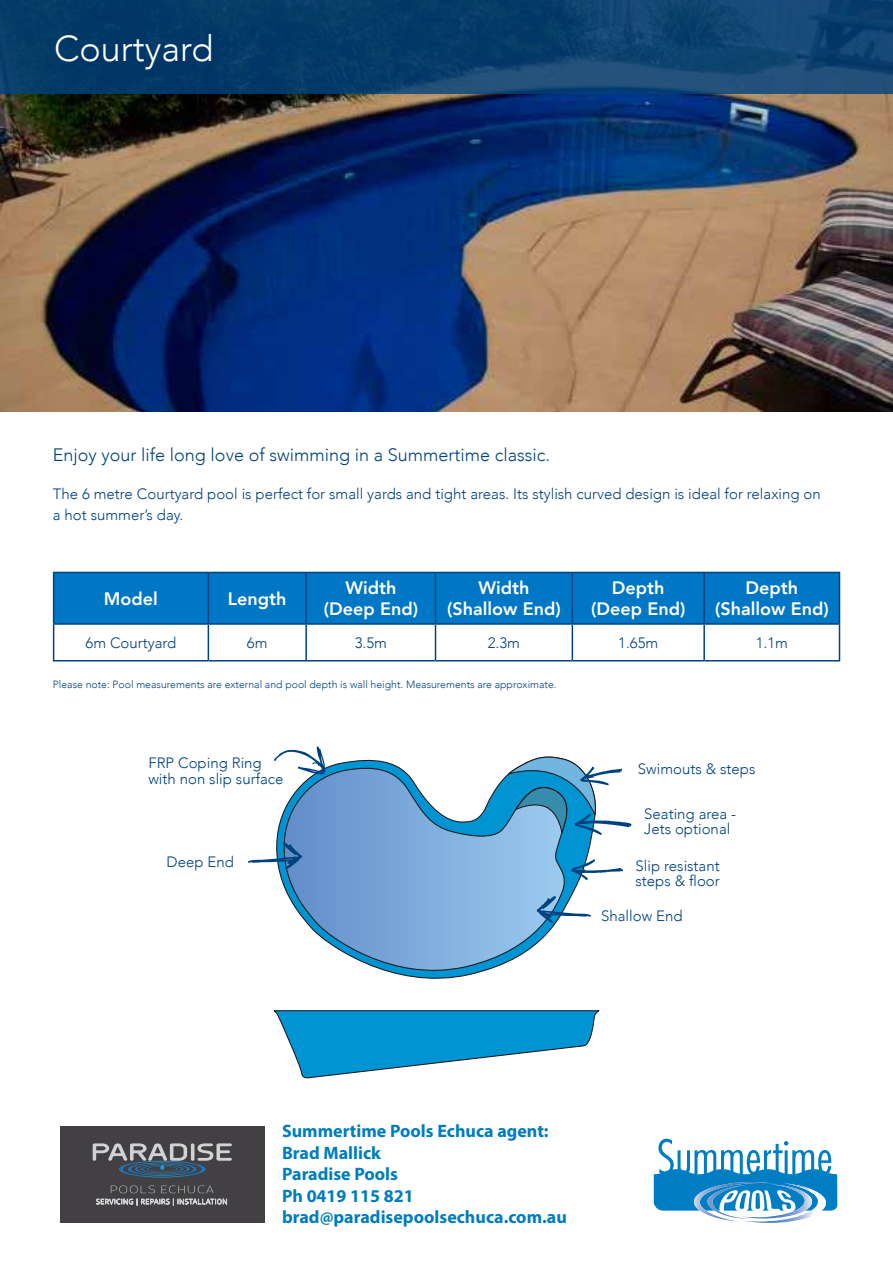
<style>
.page{position:relative;width:893px;height:1263px;background:#fff}
.page>*{position:absolute;margin:0;border:0;box-sizing:border-box;transform-origin:0 0}
.t1{font:300 36px "Avenir";color:#fff}
.t2{font:700 18px/21.6px "Myriad Pro";color:#007dbd}
.t3{font:800 18px/21px "Avenir";color:#fff;text-align:center}
.t4{font:300 18px "Avenir";color:#00427f}
.t5{font:300 15px/15px "Avenir";color:#00427f}
.t6{font:300 10.5px "Avenir";color:#00427f}
</style>
<div class="page">
<img style="left:0;top:94px;width:893px;height:317px">
<svg style="left:0;top:0;width:893px;height:94px;background:#0a3f6c"></svg>
<div style="left:54px;top:573px;width:785px;height:50px;background:#0077c4"></div>
<hr style="left:53px;top:625px;width:1px;height:35px;background:#00427f">
<hr style="left:208px;top:625px;width:1px;height:35px;background:#00427f">
<hr style="left:305px;top:625px;width:2px;height:35px;background:#00427f">
<hr style="left:435px;top:625px;width:1px;height:35px;background:#00427f">
<hr style="left:572px;top:625px;width:1px;height:35px;background:#00427f">
<hr style="left:703px;top:625px;width:2px;height:35px;background:#00427f">
<hr style="left:839px;top:625px;width:1px;height:35px;background:#00427f">
<hr style="left:53px;top:660px;width:155px;height:1px;background:#00427f">
<hr style="left:208px;top:660px;width:98px;height:1px;background:#00427f">
<hr style="left:306px;top:660px;width:129px;height:1px;background:#00427f">
<hr style="left:435px;top:660px;width:137px;height:1px;background:#00427f">
<hr style="left:572px;top:660px;width:132px;height:1px;background:#00427f">
<hr style="left:704px;top:660px;width:136px;height:1px;background:#00427f">
<hr style="left:53px;top:572px;width:155px;height:1px;background:#00427f">
<hr style="left:53px;top:573px;width:1px;height:50px;background:#00427f">
<hr style="left:208px;top:572px;width:98px;height:1px;background:#00427f">
<hr style="left:208px;top:573px;width:1px;height:50px;background:#00427f">
<hr style="left:306px;top:572px;width:129px;height:1px;background:#00427f">
<hr style="left:305px;top:573px;width:2px;height:50px;background:#00427f">
<hr style="left:435px;top:572px;width:137px;height:1px;background:#00427f">
<hr style="left:435px;top:573px;width:1px;height:50px;background:#00427f">
<hr style="left:572px;top:572px;width:132px;height:1px;background:#00427f">
<hr style="left:572px;top:573px;width:1px;height:50px;background:#00427f">
<hr style="left:704px;top:572px;width:136px;height:1px;background:#00427f">
<hr style="left:703px;top:573px;width:2px;height:50px;background:#00427f">
<hr style="left:839px;top:573px;width:1px;height:50px;background:#00427f">
<hr style="left:53px;top:623px;width:155px;height:2px;background:#00427f">
<hr style="left:208px;top:623px;width:98px;height:2px;background:#00427f">
<hr style="left:306px;top:623px;width:129px;height:2px;background:#00427f">
<hr style="left:435px;top:623px;width:137px;height:2px;background:#00427f">
<hr style="left:572px;top:623px;width:132px;height:2px;background:#00427f">
<hr style="left:704px;top:623px;width:136px;height:2px;background:#00427f">
<svg style="left:654px;top:1139px;width:184px;height:84px"></svg>
<svg style="left:276px;top:759px;width:317px;height:129px"></svg>
<svg style="left:283px;top:764px;width:293px;height:215px"></svg>
<svg style="left:274px;top:1010px;width:325px;height:68px"></svg>
<svg style="left:537px;top:894px;width:54px;height:29px"></svg>
<svg style="left:248px;top:840px;width:54px;height:29px"></svg>
<svg style="left:571px;top:859px;width:52px;height:21px"></svg>
<svg style="left:274px;top:746px;width:51px;height:29px"></svg>
<svg style="left:508px;top:756px;width:124px;height:79px"></svg>
<div style="left:60px;top:1126px;width:204px;height:97px;background:#424042"></div>
<svg style="left:111px;top:1185px;width:44px;height:8px"></svg>
<svg style="left:161px;top:1185px;width:53px;height:8px"></svg>
<img style="left:149px;top:1177px;width:26px;height:1px">
<svg style="left:92px;top:1143px;width:140px;height:34px"></svg>
<svg style="left:96px;top:1199px;width:131px;height:6px"></svg>
<h1 class="t1" style="left:54px;top:27px;width:161px">Courtyard</h1>
<p class="t4" style="left:53px;top:444px;width:499px">Enjoy your life long love of swimming in a Summertime classic.</p>
<p class="t5" style="left:53px;top:483px;width:769px;line-height:21px">The 6 metre Courtyard pool is perfect for small yards and tight areas. Its stylish curved design is ideal for relaxing on a hot summer’s day.</p>
<p class="t3" style="left:104px;top:588px;width:55px">Model</p>
<p class="t3" style="left:228px;top:588px;width:60px">Length</p>
<p class="t3" style="left:324px;top:578px;width:96px">Width (Deep End)</p>
<p class="t3" style="left:447px;top:578px;width:115px">Width (Shallow End)</p>
<p class="t3" style="left:591px;top:578px;width:96px">Depth (Deep End)</p>
<p class="t3" style="left:715px;top:578px;width:115px">Depth (Shallow End)</p>
<p class="t5" style="left:86px;top:635px;width:92px">6m Courtyard</p>
<p class="t5" style="left:247px;top:635px;width:22px">6m</p>
<p class="t5" style="left:355px;top:635px;width:34px">3.5m</p>
<p class="t5" style="left:488px;top:635px;width:34px">2.3m</p>
<p class="t5" style="left:618px;top:635px;width:42px">1.65m</p>
<p class="t5" style="left:756px;top:635px;width:34px">1.1m</p>
<p class="t6" style="left:53px;top:678px;width:505px">Please note: Pool measurements are external and pool depth is wall height. Measurements are approximate.</p>
<p class="t5" style="left:148px;top:754px;width:137px;line-height:16.5px">FRP Coping Ring with non slip surface</p>
<p class="t5" style="left:638px;top:762px;width:119px">Swimouts &amp; steps</p>
<p class="t5" style="left:644px;top:806px;width:94px">Seating area -<br>Jets optional</p>
<p class="t5" style="left:167px;top:854px;width:69px">Deep End</p>
<p class="t5" style="left:636px;top:858px;width:86px">Slip resistant steps &amp; floor</p>
<p class="t5" style="left:601px;top:908px;width:83px">Shallow End</p>
<p class="t2" style="left:282px;top:1119px;width:286px">Summertime Pools Echuca agent:<br>Brad Mallick<br>Paradise Pools<br>Ph 0419 115 821 brad@paradisepoolsechuca.com.au</p>
</div>
